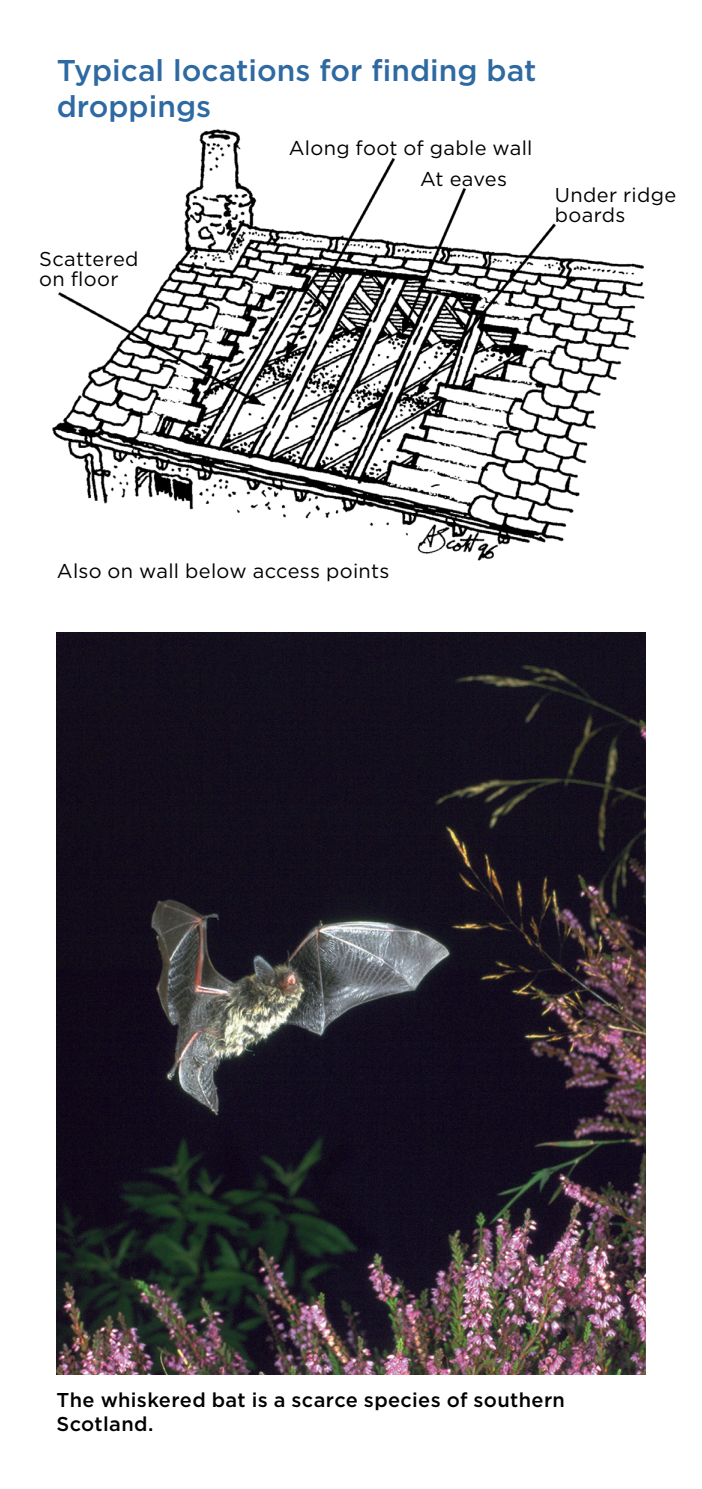
<style>
.page{position:relative;width:702px;height:1489px;background:#fff}
.page>*{position:absolute;margin:0;border:0;box-sizing:border-box;transform-origin:0 0}
.Heading{font:500 30px/36px "Gotham";color:#2e69a1}
.Diagram_text{font:20px/20px "Gotham";letter-spacing:.015em;color:#000}
.t1{font:500 20px/24px "Gotham";letter-spacing:.015em;color:#000}
</style>
<div class="page">
<img style="left:52px;top:129px;width:593px;height:432px">
<img style="left:57px;top:632px;width:588px;height:742px">
<h2 class="Heading" style="left:57px;top:52px;width:481px">Typical locations for finding bat droppings</h2>
<p class="Diagram_text" style="left:39px;top:248px;width:101px">Scattered on floor</p>
<p class="Diagram_text" style="left:289px;top:138px;width:245px">Along foot of gable wall</p>
<p class="Diagram_text" style="left:420px;top:169px;width:88px">At eaves</p>
<p class="Diagram_text" style="left:555px;top:184px;width:123px">Under ridge boards</p>
<p class="Diagram_text" style="left:57px;top:561px;width:334px">Also on wall below access points</p>
<p class="t1" style="left:57px;top:1387px;width:510px">The whiskered bat is a scarce species of southern<br>Scotland.</p>
</div>
